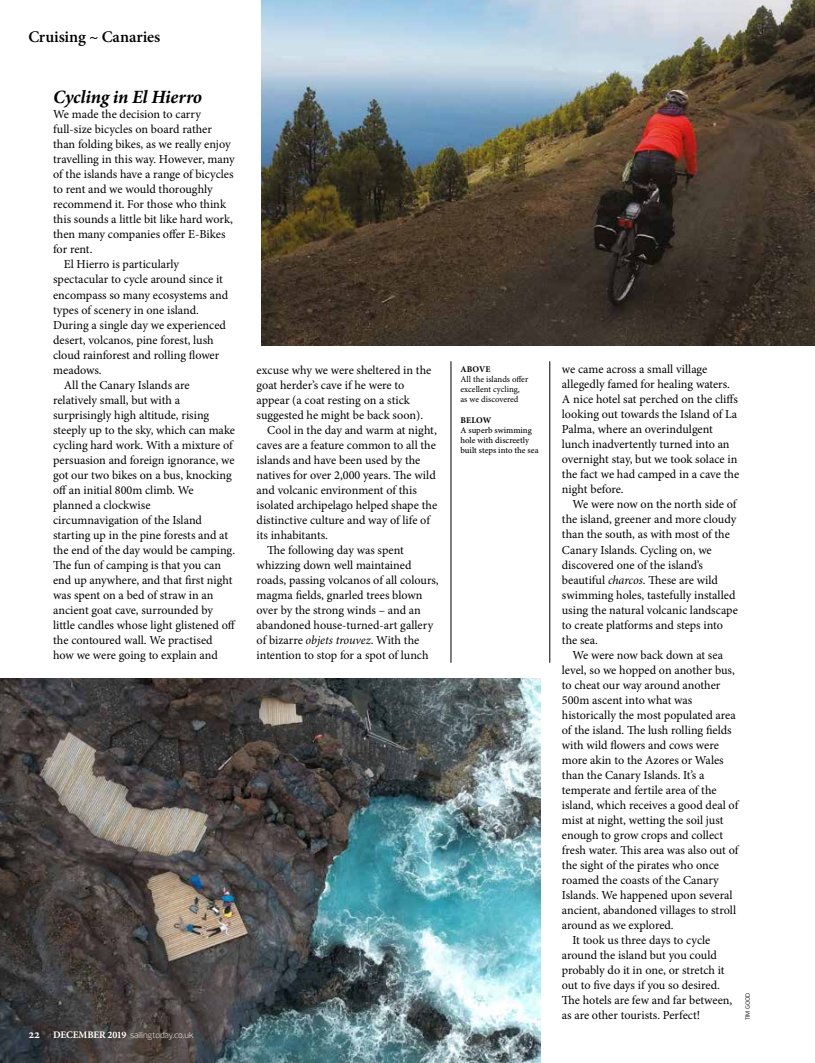
<style>
.page{position:relative;width:815px;height:1063px;background:#fff}
.page>*{position:absolute;margin:0;border:0;box-sizing:border-box;transform-origin:0 0}
.t1{font:italic 700 18.75px "Minion Pro";letter-spacing:-.01em;color:#000}
.t2{font:600 16.25px "Minion Pro";letter-spacing:-.005em;color:#000}
.t3{font:12.25px/15px "Minion Pro";letter-spacing:-.005em;color:#000}
.t4{font:500 8.75px/10px "Minion Pro";color:#000}
.t5{font:8.75px/10px "Minion Pro";letter-spacing:-.005em;color:#000}
.t6{font:300 8.75px "Prelo";letter-spacing:-.01em;color:#fff}
.t7{font:700 8.75px "Minion Pro";letter-spacing:.01em;color:#000}
.t8{font:6.25px "Prelo";color:#000}
.s1{font-style:italic}
.s2{font-family:"Minion Pro";font-weight:600;font-size:12.5px}
.s3{font-family:"Minion Pro";font-weight:700;font-size:10px}
</style>
<div class="page">
<img style="left:262px;top:0;width:553px;height:345px">
<img style="left:0;top:679px;width:541px;height:384px">
<hr style="left:451px;top:362px;width:1px;height:300px;background:#000">
<hr style="left:550px;top:362px;width:1px;height:300px;background:#000">
<h2 class="t2" style="left:28px;top:26px;width:133px">Cruising ~ Canaries</h2>
<h1 class="t1" style="left:53px;top:84px;width:150px">Cycling in El Hierro</h1>
<p class="t3" style="left:53px;top:107px;width:149px">We made the decision to carry</p>
<p class="t3" style="left:53px;top:122px;width:160px">full-size bicycles on board rather</p>
<p class="t3" style="left:53px;top:137px;width:179px">than folding bikes, as we really enjoy</p>
<p class="t3" style="left:53px;top:152px;width:183px">travelling in this way. However, many</p>
<p class="t3" style="left:53px;top:167px;width:182px">of the islands have a range of bicycles</p>
<p class="t3" style="left:53px;top:182px;width:161px">to rent and we would thoroughly</p>
<p class="t3" style="left:53px;top:197px;width:174px">recommend it. For those who think</p>
<p class="t3" style="left:53px;top:212px;width:181px">this sounds a little bit like hard work,</p>
<p class="t3" style="left:53px;top:227px;width:174px">then many companies offer E-Bikes</p>
<p class="t3" style="left:53px;top:242px;width:41px">for rent.</p>
<p class="t3" style="left:64px;top:257px;width:117px">El Hierro is particularly</p>
<p class="t3" style="left:53px;top:272px;width:171px">spectacular to cycle around since it</p>
<p class="t3" style="left:53px;top:287px;width:176px">encompass so many ecosystems and</p>
<p class="t3" style="left:53px;top:302px;width:147px">types of scenery in one island.</p>
<p class="t3" style="left:53px;top:317px;width:174px">During a single day we experienced</p>
<p class="t3" style="left:53px;top:332px;width:162px">desert, volcanos, pine forest, lush</p>
<p class="t3" style="left:53px;top:347px;width:168px">cloud rainforest and rolling flower</p>
<p class="t3" style="left:53px;top:362px;width:50px">meadows.</p>
<p class="t3" style="left:64px;top:377px;width:127px">All the Canary Islands are</p>
<p class="t3" style="left:53px;top:392px;width:129px">relatively small, but with a</p>
<p class="t3" style="left:53px;top:407px;width:158px">surprisingly high altitude, rising</p>
<p class="t3" style="left:53px;top:422px;width:183px">steeply up to the sky, which can make</p>
<p class="t3" style="left:53px;top:437px;width:181px">cycling hard work. With a mixture of</p>
<p class="t3" style="left:53px;top:452px;width:183px">persuasion and foreign ignorance, we</p>
<p class="t3" style="left:53px;top:467px;width:180px">got our two bikes on a bus, knocking</p>
<p class="t3" style="left:53px;top:482px;width:142px">off an initial 800m climb. We</p>
<p class="t3" style="left:53px;top:497px;width:99px">planned a clockwise</p>
<p class="t3" style="left:53px;top:512px;width:150px">circumnavigation of the Island</p>
<p class="t3" style="left:53px;top:527px;width:176px">starting up in the pine forests and at</p>
<p class="t3" style="left:53px;top:542px;width:183px">the end of the day would be camping.</p>
<p class="t3" style="left:53px;top:557px;width:169px">The fun of camping is that you can</p>
<p class="t3" style="left:53px;top:572px;width:181px">end up anywhere, and that first night</p>
<p class="t3" style="left:53px;top:587px;width:162px">was spent on a bed of straw in an</p>
<p class="t3" style="left:53px;top:602px;width:161px">ancient goat cave, surrounded by</p>
<p class="t3" style="left:53px;top:617px;width:184px">little candles whose light glistened off</p>
<p class="t3" style="left:53px;top:632px;width:161px">the contoured wall. We practised</p>
<p class="t3" style="left:53px;top:647px;width:166px">how we were going to explain and</p>
<p class="t3" style="left:257px;top:362px;width:176px">excuse why we were sheltered in the</p>
<p class="t3" style="left:257px;top:377px;width:149px">goat herder’s cave if he were to</p>
<p class="t3" style="left:257px;top:392px;width:155px">appear (a coat resting on a stick</p>
<p class="t3" style="left:257px;top:407px;width:168px">suggested he might be back soon).</p>
<p class="t3" style="left:267px;top:422px;width:171px">Cool in the day and warm at night,</p>
<p class="t3" style="left:257px;top:437px;width:181px">caves are a feature common to all the</p>
<p class="t3" style="left:257px;top:452px;width:165px">islands and have been used by the</p>
<p class="t3" style="left:257px;top:467px;width:181px">natives for over 2,000 years. The wild</p>
<p class="t3" style="left:257px;top:482px;width:162px">and volcanic environment of this</p>
<p class="t3" style="left:257px;top:497px;width:182px">isolated archipelago helped shape the</p>
<p class="t3" style="left:257px;top:512px;width:175px">distinctive culture and way of life of</p>
<p class="t3" style="left:257px;top:527px;width:73px">its inhabitants.</p>
<p class="t3" style="left:267px;top:542px;width:138px">The following day was spent</p>
<p class="t3" style="left:257px;top:557px;width:156px">whizzing down well maintained</p>
<p class="t3" style="left:257px;top:572px;width:184px">roads, passing volcanos of all colours,</p>
<p class="t3" style="left:257px;top:587px;width:167px">magma fields, gnarled trees blown</p>
<p class="t3" style="left:257px;top:602px;width:166px">over by the strong winds – and an</p>
<p class="t3" style="left:257px;top:617px;width:178px">abandoned house-turned-art gallery</p>
<p class="t3" style="left:257px;top:632px;width:164px">of bizarre <span class="s1">objets trouvez</span>. With the</p>
<p class="t3" style="left:257px;top:647px;width:173px">intention to stop for a spot of lunch</p>
<p class="t7" style="left:461px;top:363px;width:32px">ABOVE</p>
<p class="t5" style="left:460px;top:375px;width:69px">All the islands offer excellent cycling, as we discovered</p>
<p class="t7" style="left:461px;top:414px;width:32px">BELOW</p>
<p class="t4" style="left:460px;top:425px;width:80px">A superb swimming hole with discreetly built steps into the sea</p>
<p class="t6" style="left:28px;top:1030px;width:167px"><span class="s2">22</span> <span class="s3">DECEMBER 2019</span> sailingtoday.co.uk</p>
<p class="t3" style="left:562px;top:362px;width:179px">we came across a small village allegedly famed for healing waters.<br>A nice hotel sat perched on the cliffs looking out towards the Island of La<br>Palma, where an overindulgent lunch inadvertently turned into an overnight stay, but we took solace in the fact we had camped in a cave the night before.</p>
<p class="t3" style="left:562px;top:497px;width:177px;text-indent:11px">We were now on the north side of the island, greener and more cloudy than the south, as with most of the<br>Canary Islands. Cycling on, we discovered one of the island’s beautiful <span class="s1">charcos</span>. These are wild swimming holes, tastefully installed using the natural volcanic landscape to create platforms and steps into the sea.</p>
<p class="t3" style="left:572px;top:647px;width:152px">We were now back down at sea</p>
<p class="t3" style="left:562px;top:662px;width:174px">level, so we hopped on another bus,</p>
<p class="t3" style="left:562px;top:677px;width:160px">to cheat our way around another</p>
<p class="t3" style="left:562px;top:692px;width:132px">500m ascent into what was</p>
<p class="t3" style="left:562px;top:707px;width:175px">historically the most populated area</p>
<p class="t3" style="left:562px;top:722px;width:171px">of the island. The lush rolling fields</p>
<p class="t3" style="left:562px;top:737px;width:158px">with wild flowers and cows were</p>
<p class="t3" style="left:562px;top:752px;width:163px">more akin to the Azores or Wales</p>
<p class="t3" style="left:562px;top:767px;width:144px">than the Canary Islands. It’s a</p>
<p class="t3" style="left:562px;top:782px;width:156px">temperate and fertile area of the</p>
<p class="t3" style="left:562px;top:797px;width:178px">island, which receives a good deal of</p>
<p class="t3" style="left:562px;top:812px;width:163px">mist at night, wetting the soil just</p>
<p class="t3" style="left:562px;top:827px;width:163px">enough to grow crops and collect</p>
<p class="t3" style="left:562px;top:842px;width:178px">fresh water. This area was also out of</p>
<p class="t3" style="left:562px;top:857px;width:159px">the sight of the pirates who once</p>
<p class="t3" style="left:562px;top:872px;width:158px">roamed the coasts of the Canary</p>
<p class="t3" style="left:562px;top:887px;width:172px">Islands. We happened upon several</p>
<p class="t3" style="left:562px;top:902px;width:176px">ancient, abandoned villages to stroll</p>
<p class="t3" style="left:562px;top:917px;width:113px">around as we explored.</p>
<p class="t3" style="left:572px;top:932px;width:139px">It took us three days to cycle</p>
<p class="t3" style="left:562px;top:947px;width:156px">around the island but you could</p>
<p class="t3" style="left:562px;top:962px;width:164px">probably do it in one, or stretch it</p>
<p class="t3" style="left:562px;top:977px;width:159px">out to five days if you so desired.</p>
<p class="t3" style="left:562px;top:992px;width:172px">The hotels are few and far between,</p>
<p class="t3" style="left:562px;top:1007px;width:140px">as are other tourists. Perfect!</p>
<p class="t8" style="left:744px;top:1020px;width:29px;rotate:-90deg">TIM GOOD</p>
</div>
